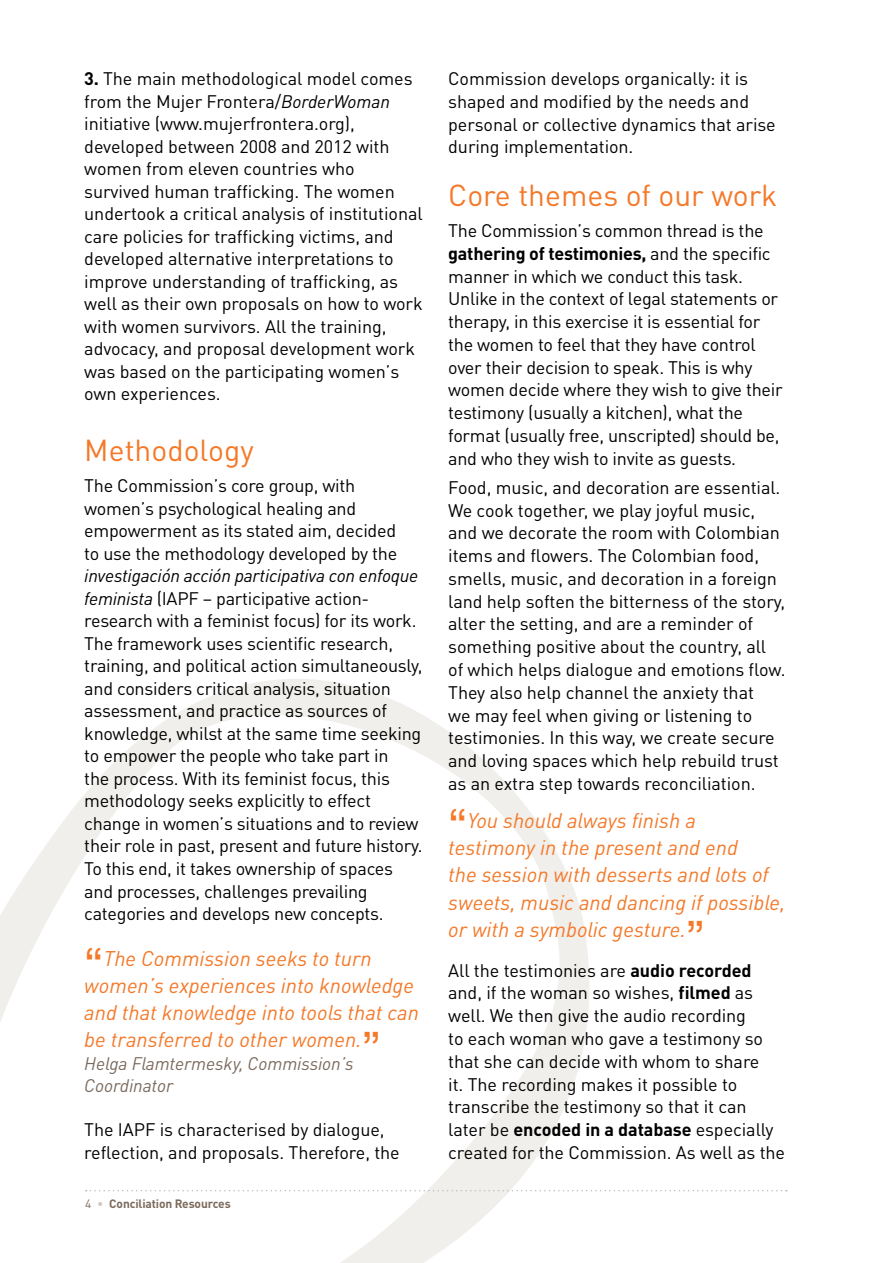
<style>
.page{position:relative;width:893px;height:1263px;background:#fff}
.page>*{position:absolute;margin:0;border:0;box-sizing:border-box;transform-origin:0 0}
.t1{font:45px "Helvetica Neue LT";color:#f47929}
.t2{font:30px "DIN Pro";color:#f47929}
.t3{font:italic 21px/27.3px "DIN Pro";color:#f47929}
.t4{font:18px/22.8px "DIN Pro";letter-spacing:-.01em;color:#000}
.t5{font:italic 18px "DIN Pro";letter-spacing:-.005em;color:#7b6a5d}
.t6{font:700 12px "DIN Pro";letter-spacing:-.01em;color:#7b6a5d}
.t7{font:12px "DIN Pro";color:#7b6a5d}
.s1{font-weight:700}
.s2{font-style:italic}
.s3{font-family:"Helvetica Neue LT";font-style:normal;font-size:45px}
</style>
<div class="page">
<svg style="left:0;top:679px;width:592px;height:584px"></svg>
<svg style="left:86px;top:1190px;width:701px;height:1px"></svg>
<svg style="left:98px;top:1202px;width:4px;height:4px"></svg>
<p class="t4" style="left:84px;top:65px;width:340px"><span class="s1">3.</span> The main methodological model comes from the Mujer Frontera/<span class="s2">BorderWoman </span>initiative (www.mujerfrontera.org), developed between 2008 and 2012 with women from eleven countries who survived human trafficking. The women undertook a critical analysis of institutional care policies for trafficking victims, and developed alternative interpretations to improve understanding of trafficking, as well as their own proposals on how to work with women survivors. All the training, advocacy, and proposal development work was based on the participating women’s own experiences.</p>
<h2 class="t2" style="left:84px;top:427px;width:171px">Methodology</h2>
<p class="t4" style="left:84px;top:473px;width:314px">The Commission’s core group, with women’s psychological healing and empowerment as its stated aim, decided to use the methodology developed by the</p>
<p class="t4" style="left:84px;top:563px;width:340px"><span class="s2">investigación acción participativa con enfoque feminista</span> (IAPF – participative action&shy;research with a feminist focus) for its work.<br>The framework uses scientific research, training, and political action simultaneously, and considers critical analysis, situation assessment, and practice as sources of knowledge, whilst at the same time seeking to empower the people who take part in<br>the process. With its feminist focus, this methodology seeks explicitly to effect change in women’s situations and to review their role in past, present and future history.<br>To this end, it takes ownership of spaces and processes, challenges prevailing categories and develops new concepts.</p>
<p class="t3" style="left:84px;top:943px;width:336px"><span class="s3">“</span>The Commission seeks to turn women’s experiences into knowledge and that knowledge into tools that can be transferred to other women.</p>
<p class="t5" style="left:84px;top:1049px;width:271px">Helga Flamtermesky, Commission’s</p>
<h1 class="t1" style="left:362px;top:1021px;width:21px">”</h1>
<p class="t5" style="left:84px;top:1072px;width:90px">Coordinator</p>
<p class="t4" style="left:84px;top:1117px;width:317px">The IAPF is characterised by dialogue, reflection, and proposals. Therefore, the</p>
<p class="t7" style="left:85px;top:1194px;width:8px">4</p>
<p class="t6" style="left:109px;top:1194px;width:123px">Conciliation Resources</p>
<p class="t4" style="left:448px;top:65px;width:329px">Commission develops organically: it is shaped and modified by the needs and personal or collective dynamics that arise during implementation.</p>
<h2 class="t2" style="left:448px;top:171px;width:331px">Core themes of our work</h2>
<p class="t4" style="left:448px;top:217px;width:336px">The Commission’s common thread is the <span class="s1">gathering of testimonies,</span> and the specific manner in which we conduct this task.<br>Unlike in the context of legal statements or therapy, in this exercise it is essential for the women to feel that they have control over their decision to speak. This is why women decide where they wish to give their testimony (usually a kitchen), what the format (usually free, unscripted) should be, and who they wish to invite as guests.</p>
<p class="t4" style="left:448px;top:474px;width:339px">Food, music, and decoration are essential.<br>We cook together, we play joyful music, and we decorate the room with Colombian items and flowers. The Colombian food, smells, music, and decoration in a foreign land help soften the bitterness of the story, alter the setting, and are a reminder of something positive about the country, all of which helps dialogue and emotions flow.<br>They also help channel the anxiety that<br>we may feel when giving or listening to testimonies. In this way, we create secure and loving spaces which help rebuild trust as an extra step towards reconciliation.</p>
<p class="t3" style="left:448px;top:804px;width:339px"><span class="s3">“</span>You should always finish a testimony in the present and end<br>the session with desserts and lots of sweets, music and dancing if possible, or with a symbolic gesture.<span class="s3">”</span></p>
<p class="t4" style="left:448px;top:957px;width:338px">All the testimonies are <span class="s1">audio recorded </span>and, if the woman so wishes, <span class="s1">filmed</span> as well. We then give the audio recording<br>to each woman who gave a testimony so that she can decide with whom to share<br>it. The recording makes it possible to transcribe the testimony so that it can later be <span class="s1">encoded in a database</span> especially created for the Commission. As well as the</p>
</div>
